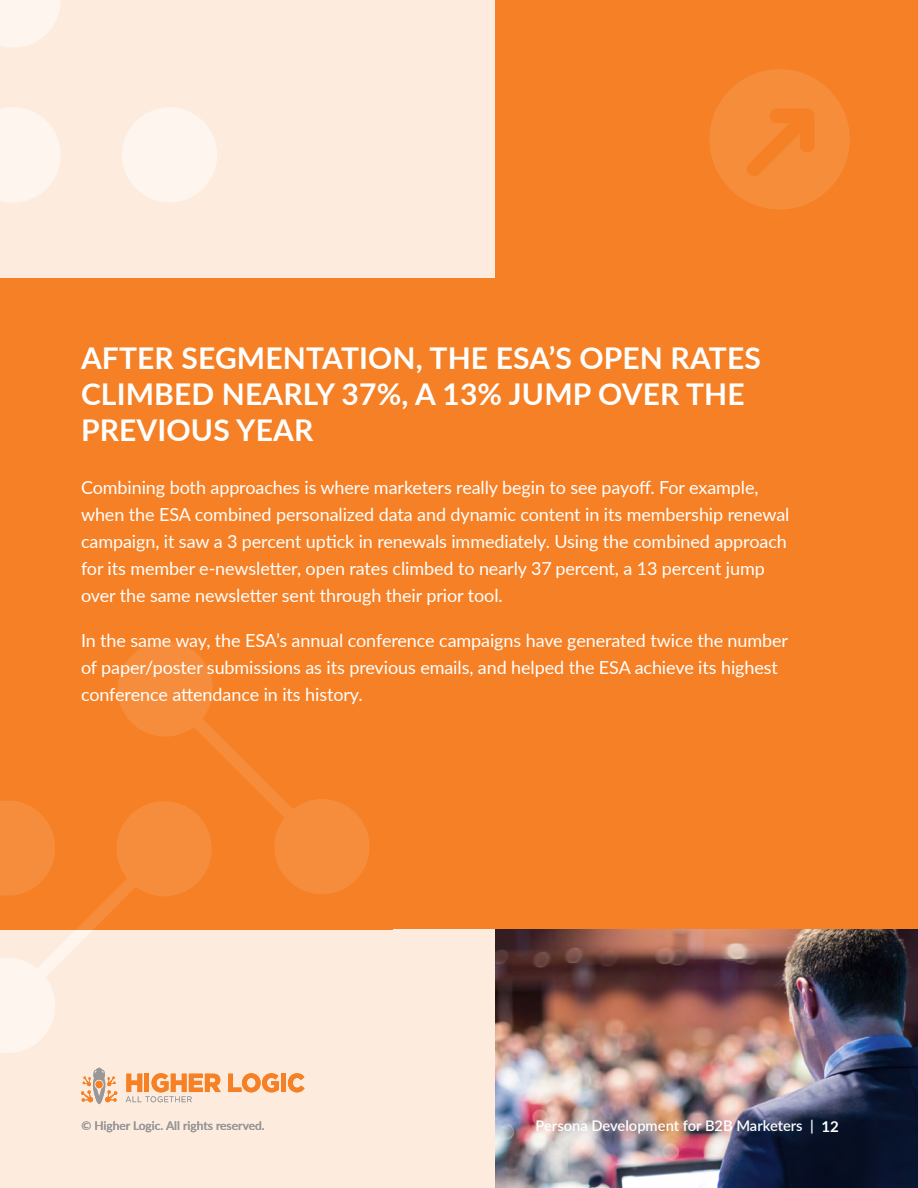
<style>
.page{position:relative;width:918px;height:1188px;background:#fdecde}
.page>*{position:absolute;margin:0;border:0;box-sizing:border-box;transform-origin:0 0}
.t1{font:700 30px/36px "Lato";letter-spacing:.005em;color:#fff}
.t2{font:18px/27px "Lato";letter-spacing:-.005em;color:#fff}
.t3{font:600 14.7px "Lato";color:#fff}
.t4{font:600 12px "Lato";color:#999899}
.s1{font-weight:700;font-size:15px}
</style>
<div class="page">
<img style="left:496px;top:929px;width:422px;height:259px">
<svg style="left:0;top:929px;width:212px;height:124px"></svg>
<svg style="left:81px;top:1068px;width:36px;height:36px"></svg>
<svg style="left:228px;top:1073px;width:51px;height:19px"></svg>
<hr style="left:282px;top:1074px;width:4px;height:18px;background:#f58025">
<svg style="left:288px;top:1073px;width:17px;height:19px"></svg>
<svg style="left:126px;top:1073px;width:95px;height:29px"></svg>
<div style="left:496px;top:0;width:422px;height:279px;background:#f58025"></div>
<svg style="left:0;top:107px;width:61px;height:95px"></svg>
<div style="left:122px;top:107px;width:95px;height:95px;background:#fef5ee;border-radius:50%"></div>
<svg style="left:0;top:0;width:61px;height:47px"></svg>
<div style="left:0;top:279px;width:918px;height:650px;background:#f58025"></div>
<svg style="left:118px;top:642px;width:252px;height:252px"></svg>
<svg style="left:0;top:800px;width:212px;height:129px"></svg>
<div style="left:709px;top:69px;width:141px;height:141px;background:#f68d3b;border-radius:50%"></div>
<svg style="left:747px;top:108px;width:68px;height:68px"></svg>
<h1 class="t1" style="left:81px;top:339px;width:681px">AFTER SEGMENTATION, THE ESA’S OPEN RATES<br>CLIMBED NEARLY 37%, A 13% JUMP OVER THE<br>PREVIOUS YEAR</h1>
<p class="t2" style="left:81px;top:473px;width:710px">Combining both approaches is where marketers really begin to see payoff. For example, when the ESA combined personalized data and dynamic content in its membership renewal campaign, it saw a 3 percent uptick in renewals immediately. Using the combined approach for its member e-newsletter, open rates climbed to nearly 37 percent, a 13 percent jump over the same newsletter sent through their prior tool.</p>
<p class="t2" style="left:81px;top:627px;width:709px">In the same way, the ESA’s annual conference campaigns have generated twice the number of paper/poster submissions as its previous emails, and helped the ESA achieve its highest conference attendance in its history.</p>
<p class="t4" style="left:81px;top:1117px;width:185px">© Higher Logic. All rights reserved.</p>
<p class="t3" style="left:536px;top:1115px;width:305px">Persona Development for B2B Marketers | <span class="s1">12</span></p>
</div>
